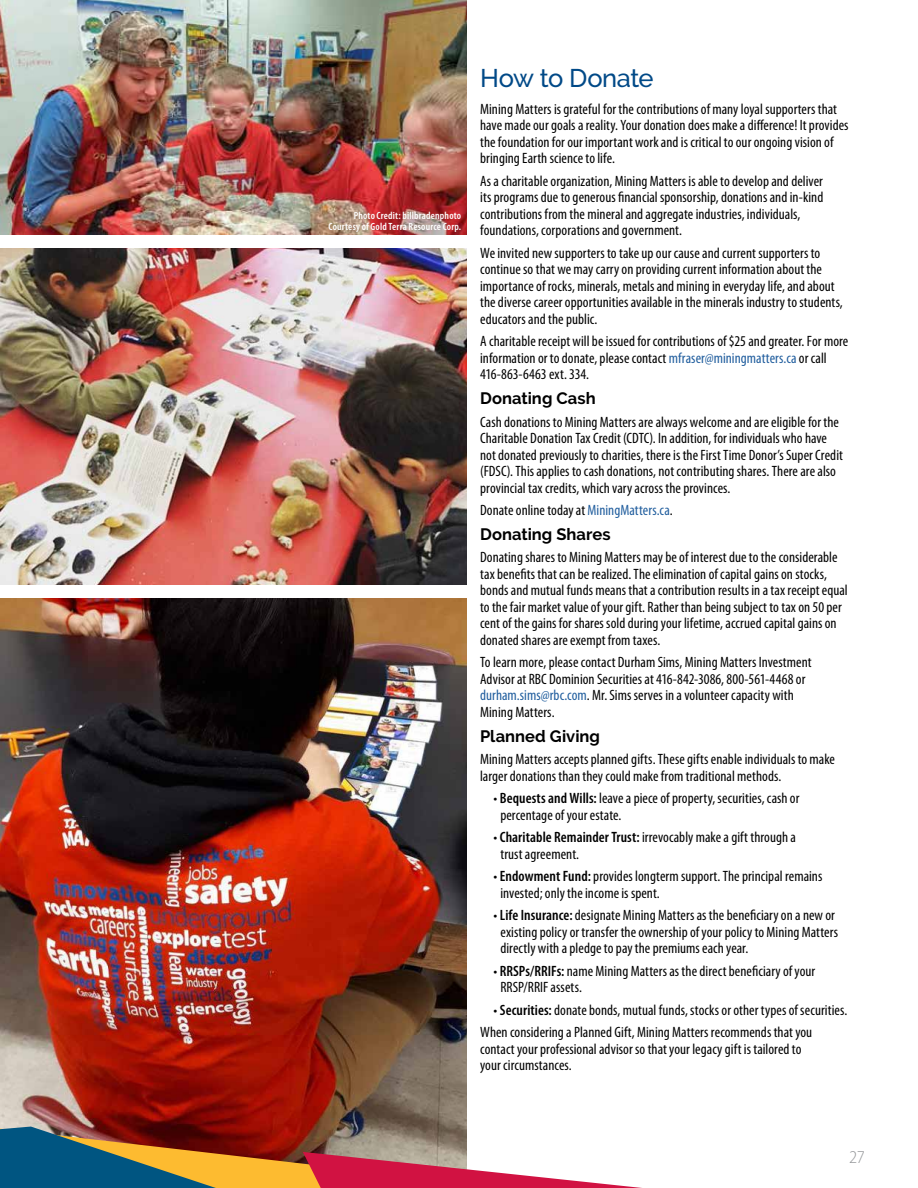
<style>
.page{position:relative;width:918px;height:1188px;background:#fff}
.page>*{position:absolute;margin:0;border:0;box-sizing:border-box;transform-origin:0 0}
.t1{font:500 25.5px "Raleway";letter-spacing:-.02em;color:#004987}
.t2{font:300 semi-condensed 18px "Myriad Pro";color:#939598}
.t3{font:700 16.5px "Raleway";letter-spacing:.005em;color:#000}
.t4{font:condensed 15px/16.5px "Myriad Pro";letter-spacing:.005em;color:#000}
.t5{font:600 condensed 10.5px/10.5px "Myriad Pro";letter-spacing:.02em;color:#fff;text-align:right}
.s1{color:#215e9e}
.s2{font-weight:600}
</style>
<div class="page">
<img style="left:1px;top:248px;width:466px;height:337px">
<img style="left:1px;top:598px;width:466px;height:521px">
<img style="left:1px;top:0;width:466px;height:235px">
<svg style="left:0;top:1119px;width:642px;height:69px"></svg>
<p class="t5" style="left:329px;top:210px;width:134px">Photo Credit: billbradenphoto<br>Courtesy of Gold Terra Resource Corp.</p>
<h1 class="t1" style="left:480px;top:63px;width:175px">How to Donate</h1>
<p class="t4" style="left:480px;top:101px;width:370px">Mining Matters is grateful for the contributions of many loyal supporters that have made our goals a reality. Your donation does make a difference! It provides the foundation for our important work and is critical to our ongoing vision of bringing Earth science to life.</p>
<p class="t4" style="left:480px;top:173px;width:345px">As a charitable organization, Mining Matters is able to develop and deliver its programs due to generous financial sponsorship, donations and in-kind contributions from the mineral and aggregate industries, individuals, foundations, corporations and government.</p>
<p class="t4" style="left:480px;top:245px;width:364px">We invited new supporters to take up our cause and current supporters to continue so that we may carry on providing current information about the importance of rocks, minerals, metals and mining in everyday life, and about the diverse career opportunities available in the minerals industry to students, educators and the public.</p>
<p class="t4" style="left:480px;top:333px;width:370px">A charitable receipt will be issued for contributions of $25 and greater. For more information or to donate, please contact <span class="s1">mfraser@miningmatters.ca</span> or call<br>416-863-6463 ext. 334.</p>
<p class="t3" style="left:480px;top:389px;width:117px">Donating Cash</p>
<p class="t4" style="left:480px;top:413px;width:364px">Cash donations to Mining Matters are always welcome and are eligible for the Charitable Donation Tax Credit (CDTC). In addition, for individuals who have not donated previously to charities, there is the First Time Donor’s Super Credit (FDSC). This applies to cash donations, not contributing shares. There are also provincial tax credits, which vary across the provinces.</p>
<p class="t4" style="left:480px;top:502px;width:194px">Donate online today at <span class="s1">MiningMatters.ca</span>.</p>
<p class="t3" style="left:480px;top:525px;width:132px">Donating Shares</p>
<p class="t4" style="left:480px;top:549px;width:369px">Donating shares to Mining Matters may be of interest due to the considerable tax benefits that can be realized. The elimination of capital gains on stocks, bonds and mutual funds means that a contribution results in a tax receipt equal to the fair market value of your gift. Rather than being subject to tax on 50 per cent of the gains for shares sold during your lifetime, accrued capital gains on donated shares are exempt from taxes.</p>
<p class="t4" style="left:480px;top:654px;width:333px">To learn more, please contact Durham Sims, Mining Matters Investment Advisor at RBC Dominion Securities at 416-842-3086, 800-561-4468 or <span class="s1">durham.sims@rbc.com</span>. Mr. Sims serves in a volunteer capacity with Mining Matters.</p>
<p class="t3" style="left:480px;top:726px;width:121px">Planned Giving</p>
<p class="t4" style="left:480px;top:751px;width:356px">Mining Matters accepts planned gifts. These gifts enable individuals to make larger donations than they could make from traditional methods.</p>
<p class="t4" style="left:500px;top:790px;width:301px;text-indent:-7px">• <span class="s2">Bequests and Wills:</span> leave a piece of property, securities, cash or percentage of your estate.</p>
<p class="t4" style="left:500px;top:829px;width:297px;text-indent:-7px">• <span class="s2">Charitable Remainder Trust:</span> irrevocably make a gift through a trust agreement.</p>
<p class="t4" style="left:500px;top:868px;width:324px;text-indent:-7px">• <span class="s2">Endowment Fund:</span> provides longterm support. The principal remains invested; only the income is spent.</p>
<p class="t4" style="left:500px;top:907px;width:339px;text-indent:-7px">• <span class="s2">Life Insurance:</span> designate Mining Matters as the beneficiary on a new or existing policy or transfer the ownership of your policy to Mining Matters directly with a pledge to pay the premiums each year.</p>
<p class="t4" style="left:500px;top:962px;width:316px;text-indent:-7px">• <span class="s2">RRSPs/RRIFs:</span> name Mining Matters as the direct beneficiary of your<br>RRSP/RRIF assets.</p>
<p class="t4" style="left:480px;top:998px;width:369px;line-height:22.5px;text-indent:14px">• <span class="s2">Securities:</span> donate bonds, mutual funds, stocks or other types of securities.<br>When considering a Planned Gift, Mining Matters recommends that you</p>
<p class="t4" style="left:480px;top:1040px;width:323px">contact your professional advisor so that your legacy gift is tailored to your circumstances.</p>
<p class="t2" style="left:849px;top:1147px;width:17px">27</p>
</div>
